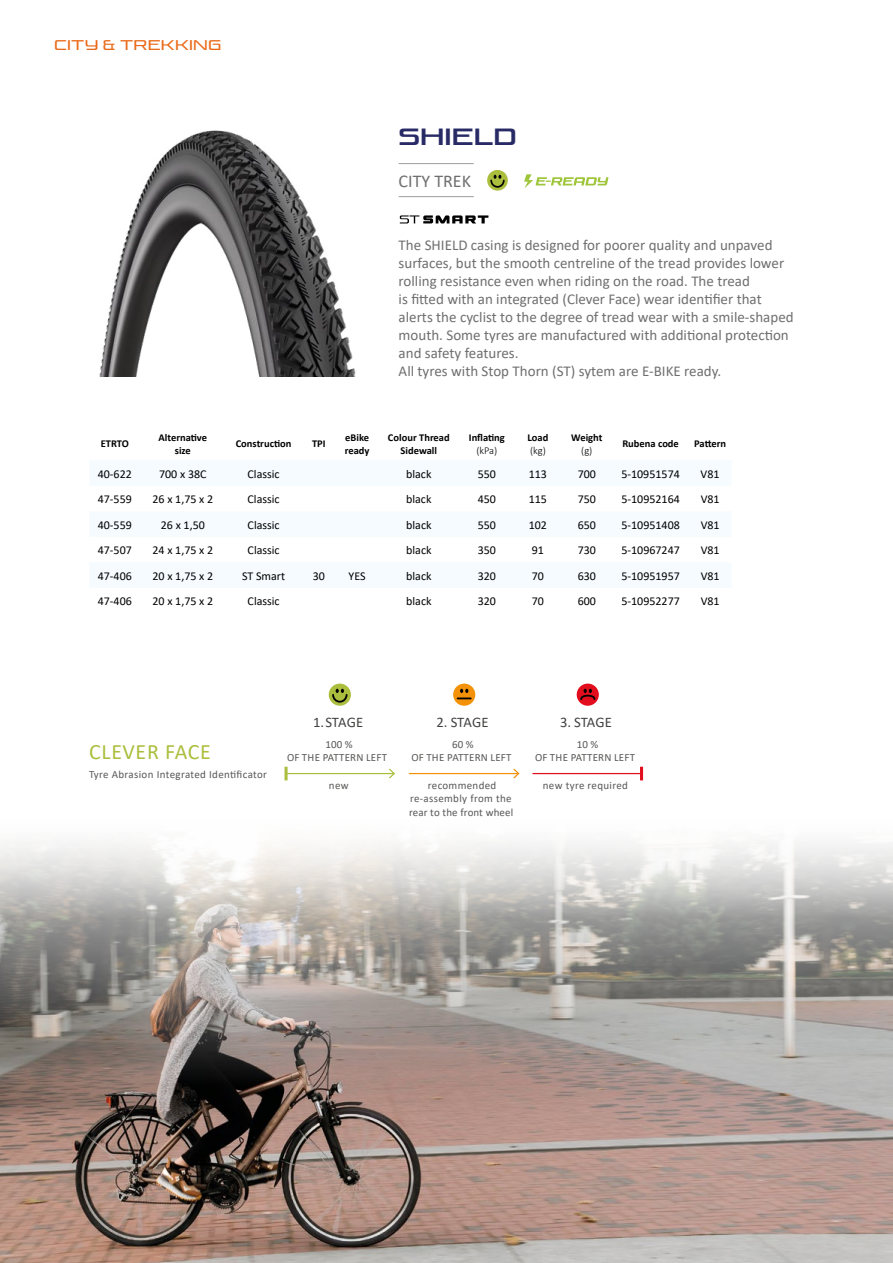
<style>
.page{position:relative;width:893px;height:1263px;background:#fff}
.page>*{position:absolute;margin:0;border:0;box-sizing:border-box;transform-origin:0 0}
.t1{font:22.5px "Venus Rising Rg";color:#282a66}
.t2{font:21.9px "Calibri";letter-spacing:.03em;color:#abbe3d}
.t3{font:18px "Calibri";color:#706f6f}
.t4{font:15px/18px "Calibri";color:#706f6f}
.t5{font:14.7px "Calibri";letter-spacing:-.01em;color:#434241}
.t6{font:13.5px "Venus Rising Lt";letter-spacing:.02em;color:#ea6918}
.t7{font:12px "Calibri";color:#000}
.t8{font:10.95px/12.8px "Calibri";letter-spacing:.02em;color:#585857;text-align:center}
.t9{font:700 10.5px/12.6px "Calibri";color:#000;text-align:center}
.t10{font:300 10.5px "Calibri";color:#000}
.t11{font:10.2px/12.5px "Calibri";letter-spacing:.03em;color:#585857;text-align:center}
</style>
<div class="page">
<img style="left:0;top:843px;width:893px;height:420px">
<img style="left:99px;top:130px;width:306px;height:246px">
<hr style="left:399px;top:163px;width:75px;height:1px;background:#9d9d9c">
<hr style="left:399px;top:196px;width:75px;height:1px;background:#9d9d9c">
<svg style="left:400px;top:215px;width:88px;height:8px"></svg>
<svg style="left:487px;top:170px;width:21px;height:21px"></svg>
<svg style="left:489px;top:175px;width:16px;height:14px"></svg>
<svg style="left:524px;top:174px;width:84px;height:14px"></svg>
<svg style="left:453px;top:684px;width:22px;height:22px"></svg>
<svg style="left:458px;top:689px;width:13px;height:10px"></svg>
<hr style="left:409px;top:773px;width:110px;height:1px;background:#f39208">
<svg style="left:512px;top:768px;width:8px;height:11px"></svg>
<hr style="left:286px;top:773px;width:108px;height:1px;background:#abbe3d">
<svg style="left:388px;top:768px;width:7px;height:11px"></svg>
<svg style="left:285px;top:767px;width:3px;height:13px"></svg>
<hr style="left:532px;top:773px;width:109px;height:1px;background:#e20e1d">
<svg style="left:640px;top:767px;width:3px;height:13px"></svg>
<div style="left:329px;top:684px;width:22px;height:22px;background:#abbe3d;border-radius:50%"></div>
<svg style="left:331px;top:689px;width:17px;height:14px"></svg>
<div style="left:577px;top:684px;width:22px;height:22px;background:#e20e1d;border-radius:50%"></div>
<svg style="left:580px;top:689px;width:16px;height:11px"></svg>
<p class="t6" style="left:54px;top:35px;width:169px">CITY &amp; TREKKING</p>
<h1 class="t1" style="left:399px;top:120px;width:18px">SHI</h1>
<h1 class="t1" style="left:452px;top:120px;width:43px">ELD</h1>
<p class="t3" style="left:399px;top:168px;width:74px">CITY TREK</p>
<p class="t4" style="left:399px;top:236px;width:397px">The SHIELD casing is designed for poorer quality and unpaved surfaces, but the smooth centreline of the tread provides lower rolling resistance even when riding on the road. The tread<br>is fitted with an integrated (Clever Face) wear identifier that alerts the cyclist to the degree of tread wear with a smile-shaped mouth. Some tyres are manufactured with additional protection and safety features.<br>All tyres with Stop Thorn (ST) sytem are E-BIKE ready.</p>
<p class="t11" style="left:566px;top:258px;width:90px">doporučena montáž ze zadního kola</p>
<p class="t11" style="left:486px;top:271px;width:22px">nový</p>
<p class="t11" style="left:677px;top:271px;width:98px">vyměnit za nový plášť</p>
<p class="t9" style="left:101px;top:437px;width:30px">ETRTO</p>
<p class="t9" style="left:159px;top:431px;width:50px">Alternative size</p>
<p class="t9" style="left:236px;top:437px;width:57px">Construction</p>
<p class="t9" style="left:312px;top:437px;width:15px">TPI</p>
<p class="t9" style="left:345px;top:431px;width:26px;text-align:left">eBike ready</p>
<p class="t9" style="left:388px;top:431px;width:63px">Colour Thread<br>Sidewall</p>
<p class="t9" style="left:469px;top:431px;width:38px">Inflating</p>
<p class="t10" style="left:476px;top:444px;width:22px">(kPa)</p>
<p class="t9" style="left:527px;top:431px;width:22px">Load</p>
<p class="t10" style="left:530px;top:444px;width:17px">(kg)</p>
<p class="t9" style="left:571px;top:431px;width:33px">Weight</p>
<p class="t10" style="left:581px;top:444px;width:13px">(g)</p>
<p class="t9" style="left:622px;top:437px;width:58px">Rubena code</p>
<p class="t9" style="left:694px;top:437px;width:33px">Pattern</p>
<p class="t7" style="left:98px;top:465px;width:36px">40-622</p>
<p class="t7" style="left:159px;top:465px;width:49px">700 x 38C</p>
<p class="t7" style="left:248px;top:465px;width:34px">Classic</p>
<p class="t7" style="left:406px;top:465px;width:27px">black</p>
<p class="t7" style="left:478px;top:465px;width:20px">550</p>
<p class="t7" style="left:529px;top:465px;width:20px">113</p>
<p class="t7" style="left:578px;top:465px;width:20px">700</p>
<p class="t7" style="left:621px;top:465px;width:60px">5-10951574</p>
<p class="t7" style="left:701px;top:465px;width:20px">V81</p>
<p class="t7" style="left:98px;top:491px;width:36px">47-559</p>
<p class="t7" style="left:152px;top:491px;width:62px">26 x 1,75 x 2</p>
<p class="t7" style="left:248px;top:491px;width:34px">Classic</p>
<p class="t7" style="left:406px;top:491px;width:27px">black</p>
<p class="t7" style="left:478px;top:491px;width:20px">450</p>
<p class="t7" style="left:529px;top:491px;width:20px">115</p>
<p class="t7" style="left:578px;top:491px;width:20px">750</p>
<p class="t7" style="left:621px;top:491px;width:60px">5-10952164</p>
<p class="t7" style="left:701px;top:491px;width:20px">V81</p>
<p class="t7" style="left:98px;top:516px;width:36px">40-559</p>
<p class="t7" style="left:161px;top:516px;width:46px">26 x 1,50</p>
<p class="t7" style="left:248px;top:516px;width:34px">Classic</p>
<p class="t7" style="left:406px;top:516px;width:27px">black</p>
<p class="t7" style="left:478px;top:516px;width:20px">550</p>
<p class="t7" style="left:529px;top:516px;width:20px">102</p>
<p class="t7" style="left:578px;top:516px;width:20px">650</p>
<p class="t7" style="left:621px;top:516px;width:60px">5-10951408</p>
<p class="t7" style="left:701px;top:516px;width:20px">V81</p>
<p class="t7" style="left:98px;top:542px;width:36px">47-507</p>
<p class="t7" style="left:152px;top:542px;width:62px">24 x 1,75 x 2</p>
<p class="t7" style="left:248px;top:542px;width:34px">Classic</p>
<p class="t7" style="left:406px;top:542px;width:27px">black</p>
<p class="t7" style="left:478px;top:542px;width:20px">350</p>
<p class="t7" style="left:532px;top:542px;width:14px">91</p>
<p class="t7" style="left:578px;top:542px;width:20px">730</p>
<p class="t7" style="left:621px;top:542px;width:60px">5-10967247</p>
<p class="t7" style="left:701px;top:542px;width:20px">V81</p>
<p class="t7" style="left:98px;top:567px;width:36px">47-406</p>
<p class="t7" style="left:152px;top:567px;width:62px">20 x 1,75 x 2</p>
<p class="t7" style="left:242px;top:567px;width:45px">ST Smart</p>
<p class="t7" style="left:313px;top:567px;width:14px">30</p>
<p class="t7" style="left:349px;top:567px;width:19px">YES</p>
<p class="t7" style="left:406px;top:567px;width:27px">black</p>
<p class="t7" style="left:478px;top:567px;width:20px">320</p>
<p class="t7" style="left:532px;top:567px;width:14px">70</p>
<p class="t7" style="left:578px;top:567px;width:20px">630</p>
<p class="t7" style="left:621px;top:567px;width:60px">5-10951957</p>
<p class="t7" style="left:701px;top:567px;width:20px">V81</p>
<p class="t7" style="left:98px;top:593px;width:36px">47-406</p>
<p class="t7" style="left:152px;top:593px;width:62px">20 x 1,75 x 2</p>
<p class="t7" style="left:248px;top:593px;width:34px">Classic</p>
<p class="t7" style="left:406px;top:593px;width:27px">black</p>
<p class="t7" style="left:478px;top:593px;width:20px">320</p>
<p class="t7" style="left:532px;top:593px;width:14px">70</p>
<p class="t7" style="left:578px;top:593px;width:20px">600</p>
<p class="t7" style="left:621px;top:593px;width:60px">5-10952277</p>
<p class="t7" style="left:701px;top:593px;width:20px">V81</p>
<p class="t5" style="left:313px;top:712px;width:52px">1.STAGE</p>
<p class="t8" style="left:287px;top:738px;width:102px">100 %<br>OF THE PATTERN LEFT</p>
<p class="t5" style="left:436px;top:712px;width:54px">2. STAGE</p>
<p class="t8" style="left:411px;top:738px;width:102px">60 %<br>OF THE PATTERN LEFT</p>
<p class="t8" style="left:409px;top:778px;width:106px;line-height:13.4px">recommended re-assembly from the rear to the front wheel</p>
<p class="t5" style="left:560px;top:712px;width:53px">3. STAGE</p>
<p class="t8" style="left:577px;top:738px;width:23px">10 %</p>
<h2 class="t2" style="left:89px;top:736px;width:123px">CLEVER FACE</h2>
<p class="t8" style="left:535px;top:751px;width:102px">OF THE PATTERN LEFT</p>
<p class="t8" style="left:89px;top:767px;width:180px">Tyre Abrasion Integrated Identificator</p>
<p class="t8" style="left:543px;top:779px;width:87px">new tyre required</p>
<p class="t8" style="left:329px;top:779px;width:21px">new</p>
</div>
